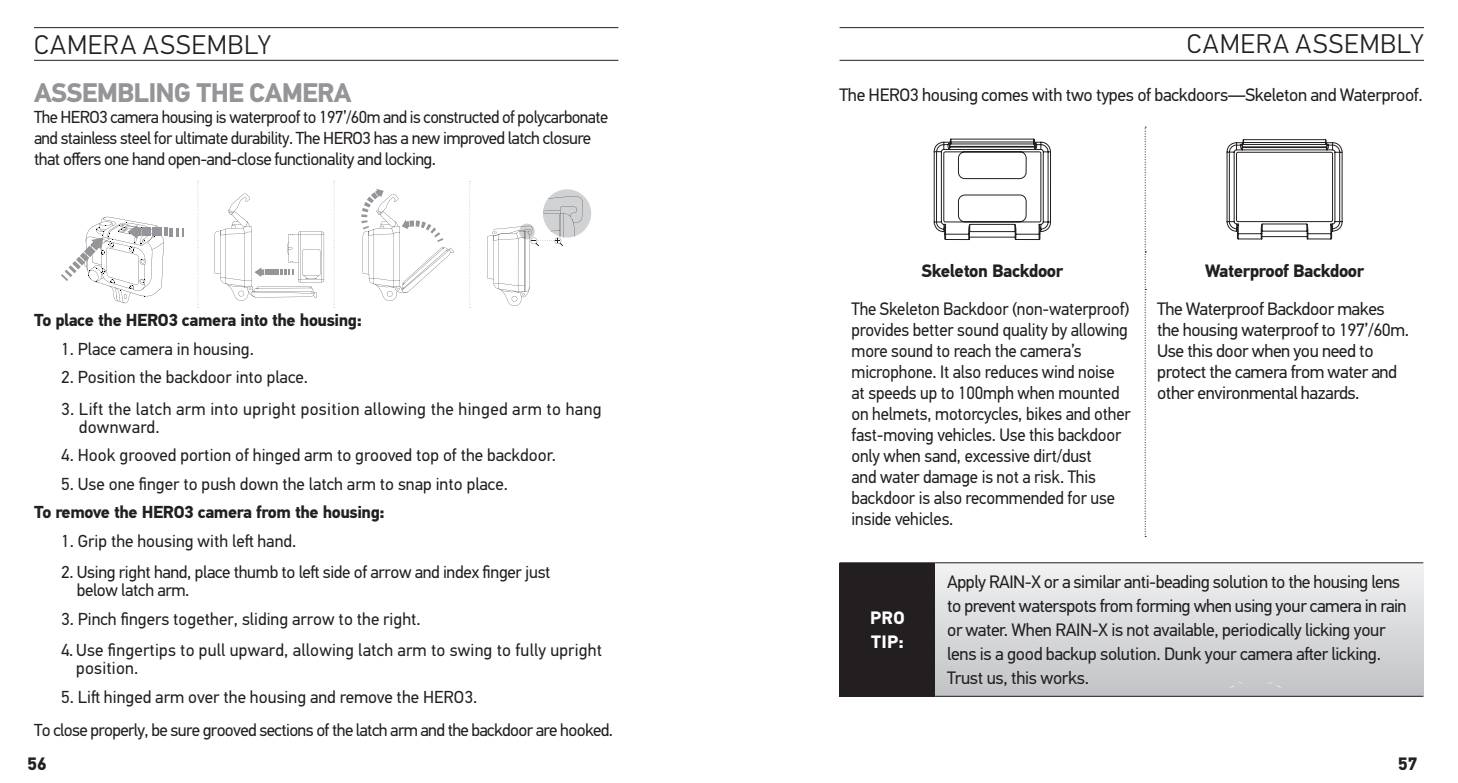
<style>
.page{position:relative;width:1458px;height:783px;background:#fff}
.page>*{position:absolute;margin:0;border:0;box-sizing:border-box;transform-origin:0 0}
.t1{font:300 27px "PF Din Text Pro";letter-spacing:.035em;color:#231f20}
.t2{font:700 27px "PF Din Text Pro";letter-spacing:-.03em;color:#939598}
.t3{font:18px/21px "PF Din Text Pro";letter-spacing:-.02em;color:#231f20}
.t4{font:18px/21px "PF Din Text Pro";letter-spacing:-.02em;color:#231f20;scale:.95 1}
.t5{font:700 18px "PF Din Text Pro";letter-spacing:-.025em;color:#231f20}
.t6{font:700 18px/24px "PF Din Text Pro";color:#fff}
.t7{font:17.4px/18px "PF Din Text Pro";color:#231f20}
.t8{font:17.4px/21px "PF Din Text Pro";letter-spacing:-.03em;color:#231f20}
.t9{font:17.4px/33px "PF Din Text Pro";letter-spacing:-.035em;color:#231f20}
.t10{font:17.4px/18px "PF Din Text Pro";letter-spacing:-.02em;color:#231f20}
.t11{font:700 17.4px "PF Din Text Pro";letter-spacing:-.025em;color:#231f20}
.t12{font:17.4px/18px "PF Din Text Pro";letter-spacing:.02em;color:#231f20}
</style>
<div class="page">
<hr style="left:34px;top:60px;width:584px;height:1px;background:#231f20">
<hr style="left:34px;top:27px;width:584px;height:1px;background:#231f20">
<hr style="left:840px;top:60px;width:584px;height:1px;background:#231f20">
<hr style="left:840px;top:27px;width:584px;height:1px;background:#231f20">
<svg style="left:361px;top:189px;width:93px;height:112px"></svg>
<svg style="left:61px;top:217px;width:123px;height:86px"></svg>
<svg style="left:487px;top:189px;width:104px;height:117px"></svg>
<svg style="left:214px;top:194px;width:111px;height:107px"></svg>
<svg style="left:1145px;top:127px;width:1px;height:410px"></svg>
<svg style="left:933px;top:138px;width:118px;height:103px"></svg>
<svg style="left:1226px;top:139px;width:117px;height:101px"></svg>
<div style="left:840px;top:563px;width:95px;height:133px;background:#231f20"></div>
<div style="left:935px;top:563px;width:488px;height:133px;background:linear-gradient(to bottom,#f1f2f3,#c1c3c5)"></div>
<hr style="left:840px;top:562px;width:95px;height:1px;background:#231f20">
<hr style="left:935px;top:562px;width:488px;height:1px;background:#231f20">
<hr style="left:840px;top:696px;width:95px;height:1px;background:#231f20">
<hr style="left:935px;top:696px;width:488px;height:1px;background:#231f20">
<svg style="left:1229px;top:681px;width:14px;height:6px"></svg>
<svg style="left:1268px;top:681px;width:14px;height:6px"></svg>
<svg style="left:197px;top:181px;width:2px;height:127px"></svg>
<svg style="left:334px;top:181px;width:1px;height:127px"></svg>
<svg style="left:469px;top:181px;width:2px;height:127px"></svg>
<h1 class="t1" style="left:34px;top:29px;width:238px">CAMERA ASSEMBLY</h1>
<h1 class="t2" style="left:34px;top:76px;width:35px">ASSEM</h1>
<h1 class="t2" style="left:117px;top:76px;width:96px">BLING THE</h1>
<h1 class="t2" style="left:249px;top:76px;width:51px">CAMER</h1>
<h1 class="t2" style="left:334px;top:76px;width:19px">A</h1>
<p class="t8" style="left:34px;top:106px;width:576px">The HERO3 camera housing is waterproof to 197’/60m and is constructed of polycarbonate and stainless steel for ultimate durability. The HERO3 has a new improved latch closure that offers one hand open-and-close functionality and locking.</p>
<p class="t11" style="left:34px;top:309px;width:104px">To place the HERO</p>
<p class="t11" style="left:168px;top:309px;width:195px">3 camera into the housing:</p>
<p class="t7" style="left:61px;top:340px;width:194px">1. Place camera in housing.</p>
<p class="t7" style="left:61px;top:368px;width:249px">2. Position the backdoor into place.</p>
<p class="t12" style="left:79px;top:400px;width:524px;text-indent:-18px">3. Lift the latch arm into upright position allowing the hinged arm to hang downward.</p>
<p class="t7" style="left:61px;top:446px;width:496px">4. Hook grooved portion of hinged arm to grooved top of the backdoor.</p>
<p class="t7" style="left:61px;top:475px;width:449px">5. Use one finger to push down the latch arm to snap into place.</p>
<p class="t11" style="left:34px;top:501px;width:120px">To remove the HERO</p>
<p class="t11" style="left:184px;top:501px;width:202px">3 camera from the housing:</p>
<p class="t7" style="left:61px;top:532px;width:237px">1. Grip the housing with left hand.</p>
<p class="t10" style="left:77px;top:563px;width:475px;text-indent:-16px">2. Using right hand, place thumb to left side of arrow and index finger just below latch arm.</p>
<p class="t7" style="left:61px;top:610px;width:361px">3. Pinch fingers together, sliding arrow to the right.</p>
<p class="t7" style="left:76px;top:641px;width:528px;text-indent:-15px">4. Use fingertips to pull upward, allowing latch arm to swing to fully upright position.</p>
<p class="t9" style="left:34px;top:680px;width:581px;text-indent:27px">5. Lift hinged arm over the housing and remove the HERO3.<br>To close properly, be sure grooved sections of the latch arm and the backdoor are hooked.</p>
<h1 class="t1" style="left:1187px;top:29px;width:238px">CAMERA ASSEMBLY</h1>
<p class="t3" style="left:840px;top:85px;width:585px">The HERO3 housing comes with two types of backdoors—Skeleton and Waterproof.</p>
<p class="t5" style="left:922px;top:260px;width:143px">Skeleton Backdoor</p>
<p class="t5" style="left:1205px;top:260px;width:161px">Waterproof Backdoor</p>
<p class="t4" style="left:852px;top:298px;width:295px">The Skeleton Backdoor (non-waterproof) provides better sound quality by allowing more sound to reach the camera’s microphone. It also reduces wind noise at speeds up to 100mph when mounted on helmets, motorcycles, bikes and other fast-moving vehicles. Use this backdoor only when sand, excessive dirt/dust<br>and water damage is not a risk. This backdoor is also recommended for use inside vehicles.</p>
<p class="t3" style="left:1157px;top:298px;width:253px">The Waterproof Backdoor makes the housing waterproof to 197’/60m.<br>Use this door when you need to protect the camera from water and other environmental hazards.</p>
<p class="t6" style="left:870px;top:607px;width:35px">PRO<br>TI P:</p>
<p class="t3" style="left:947px;top:570px;width:461px;line-height:24px">Apply RAIN-X or a similar anti-beading solution to the housing lens to prevent waterspots from forming when using your camera in rain or water. When RAIN-X is not available, periodically licking your lens is a good backup solution. Dunk your camera after licking.<br>Trust us, this works.</p>
<p class="t5" style="left:27px;top:752px;width:21px">56</p>
<p class="t5" style="left:1398px;top:752px;width:21px">57</p>
</div>
